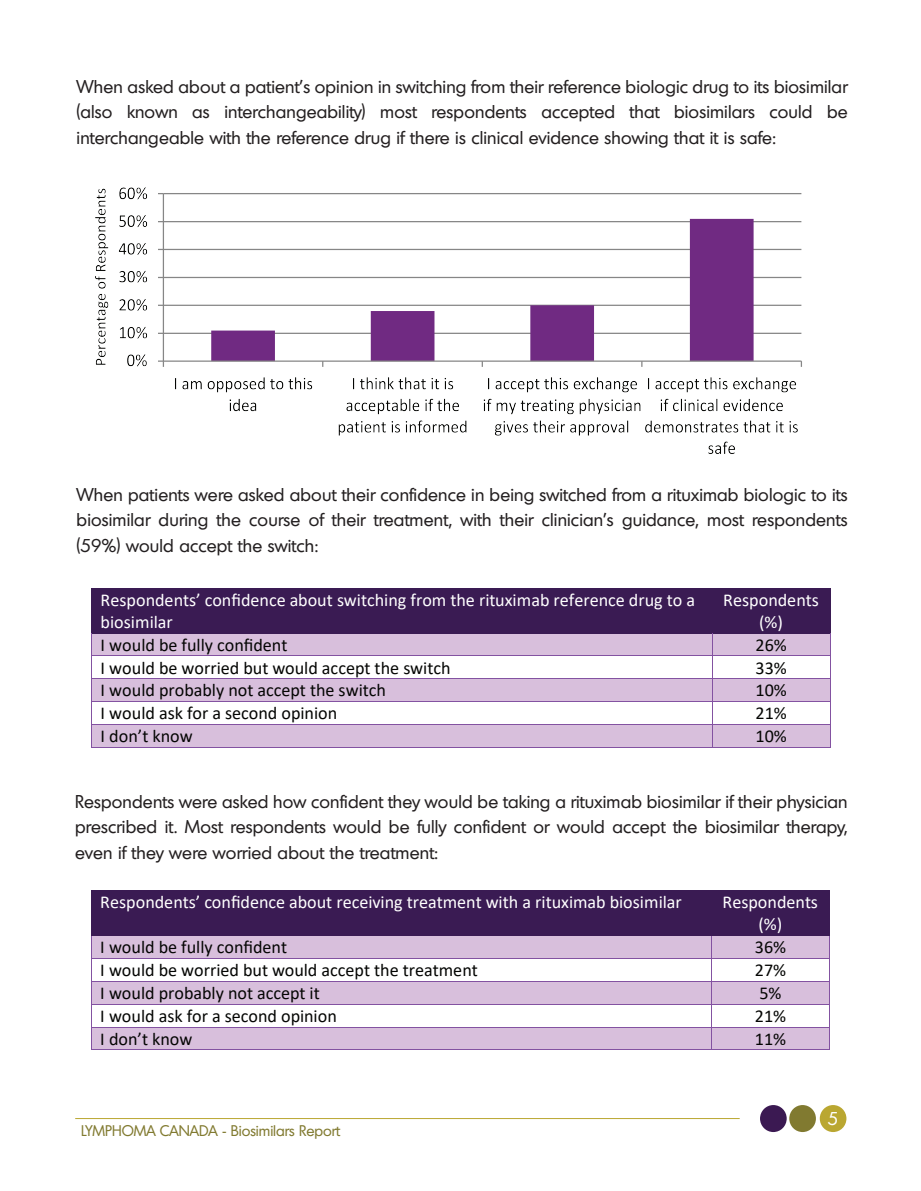
<style>
.page{position:relative;width:921px;height:1191px;background:#fff}
.page>*{position:absolute;margin:0;border:0;box-sizing:border-box;transform-origin:0 0}
.t1{font:18.15px "Calibri";color:#040503}
.t2{font:18.15px/22px "Calibri";color:#fff;text-align:center}
.t3{font:18px/25.5px "Montreal Serial";letter-spacing:.01em;color:#231f20;text-align:justify}
.t4{font:18px "Montreal Serial";color:#fff}
.t5{font:15px "Montreal Serial";color:#817a30}
</style>
<div class="page">
<hr style="left:163px;top:193px;width:638px;height:1px;background:#868686">
<hr style="left:163px;top:221px;width:638px;height:1px;background:#868686">
<hr style="left:163px;top:249px;width:638px;height:1px;background:#868686">
<hr style="left:163px;top:277px;width:638px;height:1px;background:#868686">
<hr style="left:163px;top:305px;width:638px;height:1px;background:#868686">
<hr style="left:163px;top:333px;width:638px;height:1px;background:#868686">
<svg style="left:211px;top:219px;width:543px;height:142px"></svg>
<hr style="left:163px;top:361px;width:638px;height:1px;background:#868686">
<hr style="left:163px;top:194px;width:1px;height:167px;background:#868686">
<svg style="left:158px;top:361px;width:6px;height:6px"></svg>
<img style="left:175px;top:377px;width:138px;height:16px">
<img style="left:218px;top:389px;width:50px;height:23px">
<img style="left:353px;top:377px;width:101px;height:12px">
<img style="left:346px;top:389px;width:113px;height:21px">
<img style="left:338px;top:410px;width:129px;height:26px">
<img style="left:488px;top:377px;width:148px;height:12px">
<img style="left:483px;top:389px;width:158px;height:23px">
<img style="left:485px;top:410px;width:149px;height:26px">
<img style="left:636px;top:377px;width:160px;height:28px">
<img style="left:649px;top:389px;width:145px;height:21px">
<img style="left:634px;top:410px;width:164px;height:23px">
<img style="left:697px;top:432px;width:49px;height:22px">
<img style="left:127px;top:354px;width:20px;height:13px">
<img style="left:120px;top:326px;width:27px;height:13px">
<img style="left:119px;top:299px;width:28px;height:12px">
<img style="left:119px;top:270px;width:28px;height:13px">
<img style="left:119px;top:243px;width:28px;height:12px">
<img style="left:119px;top:215px;width:28px;height:12px">
<img style="left:119px;top:187px;width:28px;height:13px">
<img style="left:95px;top:200px;width:14px;height:165px">
<img style="left:96px;top:188px;width:10px;height:11px">
<hr style="left:75px;top:1118px;width:665px;height:1px;background:#baa731">
<div style="left:760px;top:1105px;width:27px;height:27px;background:#3b1952;border-radius:50%"></div>
<div style="left:789px;top:1105px;width:27px;height:27px;background:#817a30;border-radius:50%"></div>
<div style="left:820px;top:1105px;width:26px;height:27px;background:#baa731;border-radius:50%"></div>
<div style="left:92px;top:891px;width:619px;height:44px;background:#3a1b53"></div>
<div style="left:711px;top:891px;width:118px;height:44px;background:#3a1b53"></div>
<hr style="left:92px;top:890px;width:619px;height:1px;background:#3a1b53">
<hr style="left:712px;top:890px;width:117px;height:1px;background:#3a1b53">
<hr style="left:91px;top:891px;width:1px;height:44px;background:#3a1b53">
<hr style="left:829px;top:891px;width:1px;height:44px;background:#3a1b53">
<div style="left:92px;top:936px;width:619px;height:22px;background:#d8bfdc"></div>
<div style="left:712px;top:936px;width:117px;height:22px;background:#d8bfdc"></div>
<hr style="left:92px;top:935px;width:619px;height:1px;background:#3a1b53">
<hr style="left:713px;top:935px;width:116px;height:1px;background:#3a1b53">
<hr style="left:92px;top:958px;width:619px;height:1px;background:#8352a1">
<hr style="left:712px;top:958px;width:117px;height:1px;background:#8352a1">
<div style="left:92px;top:982px;width:619px;height:22px;background:#d8bfdc"></div>
<div style="left:712px;top:982px;width:117px;height:22px;background:#d8bfdc"></div>
<hr style="left:92px;top:981px;width:619px;height:1px;background:#8352a1">
<hr style="left:712px;top:981px;width:117px;height:1px;background:#8352a1">
<hr style="left:92px;top:1004px;width:619px;height:1px;background:#8352a1">
<hr style="left:712px;top:1004px;width:117px;height:1px;background:#8352a1">
<div style="left:92px;top:1027px;width:619px;height:23px;background:#d8bfdc"></div>
<div style="left:712px;top:1027px;width:117px;height:23px;background:#d8bfdc"></div>
<hr style="left:92px;top:1027px;width:619px;height:1px;background:#8352a1">
<hr style="left:712px;top:1027px;width:117px;height:1px;background:#8352a1">
<svg style="left:91px;top:935px;width:1px;height:115px"></svg>
<hr style="left:92px;top:1050px;width:619px;height:1px;background:#8352a1">
<svg style="left:711px;top:935px;width:2px;height:115px"></svg>
<hr style="left:712px;top:1050px;width:117px;height:1px;background:#8352a1">
<svg style="left:829px;top:935px;width:1px;height:115px"></svg>
<div style="left:92px;top:589px;width:620px;height:44px;background:#3a1b53"></div>
<div style="left:712px;top:589px;width:118px;height:44px;background:#3a1b53"></div>
<hr style="left:92px;top:588px;width:620px;height:1px;background:#3a1b53">
<hr style="left:713px;top:588px;width:117px;height:1px;background:#3a1b53">
<hr style="left:91px;top:589px;width:1px;height:44px;background:#3a1b53">
<hr style="left:830px;top:589px;width:1px;height:44px;background:#3a1b53">
<div style="left:92px;top:634px;width:620px;height:22px;background:#d8bfdc"></div>
<div style="left:712px;top:634px;width:118px;height:22px;background:#d8bfdc"></div>
<hr style="left:92px;top:633px;width:620px;height:1px;background:#3a1b53">
<hr style="left:713px;top:633px;width:117px;height:1px;background:#3a1b53">
<hr style="left:92px;top:656px;width:620px;height:1px;background:#8352a1">
<hr style="left:712px;top:656px;width:118px;height:1px;background:#8352a1">
<div style="left:92px;top:679px;width:620px;height:22px;background:#d8bfdc"></div>
<div style="left:712px;top:679px;width:118px;height:22px;background:#d8bfdc"></div>
<hr style="left:92px;top:678px;width:620px;height:1px;background:#8352a1">
<hr style="left:712px;top:678px;width:118px;height:1px;background:#8352a1">
<hr style="left:92px;top:701px;width:620px;height:1px;background:#8352a1">
<hr style="left:712px;top:701px;width:118px;height:1px;background:#8352a1">
<div style="left:92px;top:725px;width:620px;height:22px;background:#d8bfdc"></div>
<div style="left:712px;top:725px;width:118px;height:22px;background:#d8bfdc"></div>
<hr style="left:92px;top:724px;width:620px;height:1px;background:#8352a1">
<hr style="left:712px;top:724px;width:118px;height:1px;background:#8352a1">
<svg style="left:91px;top:633px;width:1px;height:115px"></svg>
<hr style="left:92px;top:747px;width:620px;height:1px;background:#8352a1">
<svg style="left:712px;top:633px;width:1px;height:114px"></svg>
<hr style="left:712px;top:747px;width:118px;height:1px;background:#8352a1">
<svg style="left:830px;top:633px;width:1px;height:115px"></svg>
<p class="t3" style="left:77px;top:73px;width:773px">When asked about a patient's opinion in switching from their reference biologic drug to its biosimilar (also known as interchangeability) most respondents accepted that biosimilars could be interchangeable with the reference drug if there is clinical evidence showing that it is safe:</p>
<p class="t3" style="left:77px;top:481px;width:772px">When patients were asked about their confidence in being switched from a rituximab biologic to its biosimilar during the course of their treatment, with their clinician’s guidance, most respondents (59%) would accept the switch:</p>
<p class="t2" style="left:101px;top:588px;width:596px;text-align:left">Respondents’ confidence about switching from the rituximab reference drug to a biosimilar</p>
<p class="t2" style="left:723px;top:588px;width:97px">Respondents (%)</p>
<p class="t1" style="left:101px;top:632px;width:188px">I would be fully confident</p>
<p class="t1" style="left:756px;top:632px;width:33px">26%</p>
<p class="t1" style="left:101px;top:655px;width:352px">I would be worried but would accept the switch</p>
<p class="t1" style="left:756px;top:655px;width:33px">33%</p>
<p class="t1" style="left:101px;top:678px;width:287px">I would probably not accept the switch</p>
<p class="t1" style="left:756px;top:678px;width:33px">10%</p>
<p class="t1" style="left:101px;top:701px;width:238px">I would ask for a second opinion</p>
<p class="t1" style="left:756px;top:701px;width:33px">21%</p>
<p class="t1" style="left:101px;top:723px;width:94px">I don’t know</p>
<p class="t1" style="left:756px;top:723px;width:33px">10%</p>
<p class="t3" style="left:75px;top:788px;width:774px">Respondents were asked how confident they would be taking a rituximab biosimilar if their physician prescribed it. Most respondents would be fully confident or would accept the biosimilar therapy, even if they were worried about the treatment:</p>
<p class="t2" style="left:100px;top:891px;width:583px">Respondents’ confidence about receiving treatment with a rituximab biosimilar</p>
<p class="t2" style="left:723px;top:891px;width:97px">Respondents (%)</p>
<p class="t1" style="left:100px;top:935px;width:188px">I would be fully confident</p>
<p class="t1" style="left:755px;top:935px;width:33px">36%</p>
<p class="t1" style="left:100px;top:957px;width:379px">I would be worried but would accept the treatment</p>
<p class="t1" style="left:755px;top:957px;width:33px">27%</p>
<p class="t1" style="left:100px;top:980px;width:221px">I would probably not accept it</p>
<p class="t1" style="left:759px;top:980px;width:24px">5%</p>
<p class="t1" style="left:100px;top:1003px;width:238px">I would ask for a second opinion</p>
<p class="t1" style="left:755px;top:1003px;width:33px">21%</p>
<p class="t1" style="left:100px;top:1026px;width:94px">I don’t know</p>
<p class="t1" style="left:755px;top:1026px;width:33px">11%</p>
<p class="t5" style="left:81px;top:1121px;width:261px">LYMPHOMA CANADA - Biosimilars Report</p>
<p class="t4" style="left:828px;top:1107px;width:12px">5</p>
</div>
